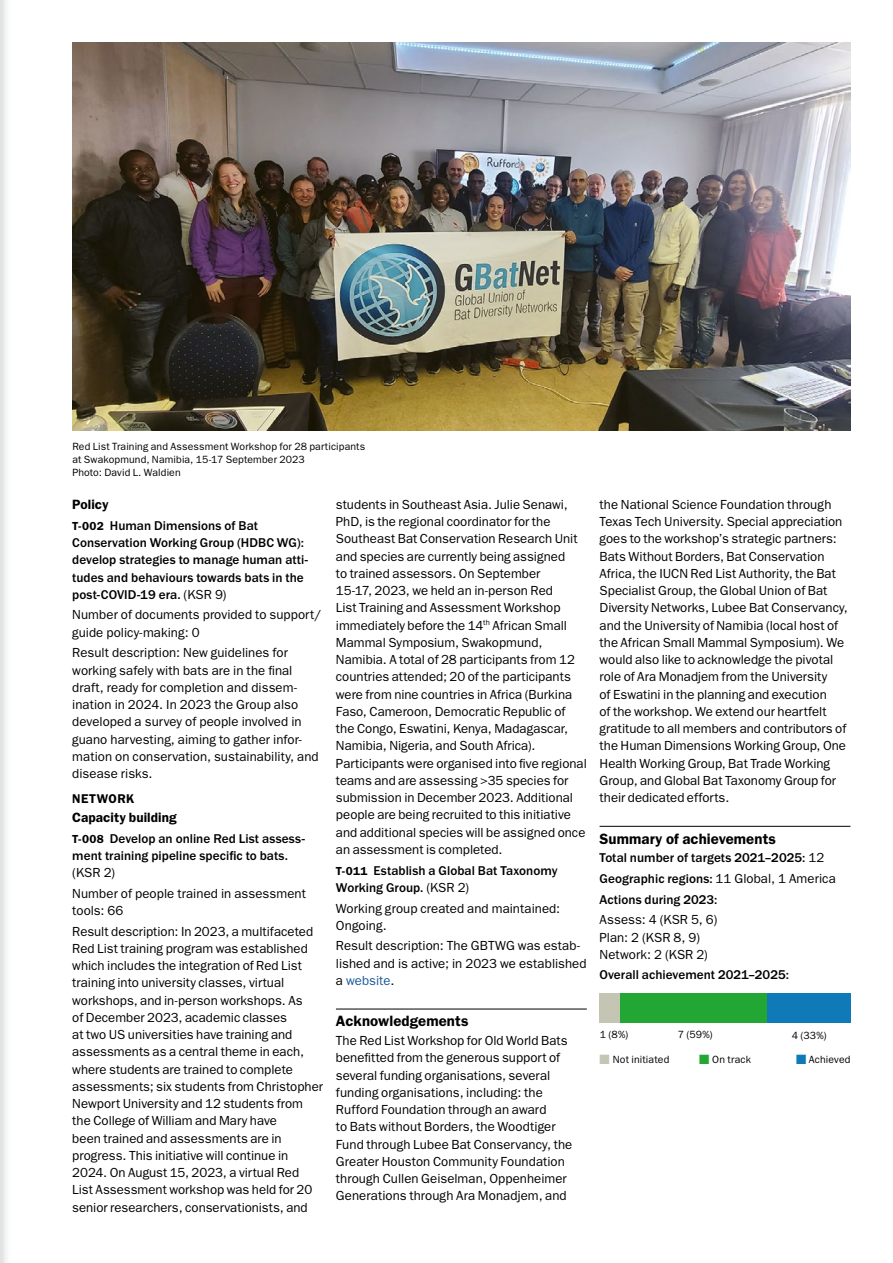
<style>
.page{position:relative;width:893px;height:1263px;background:#fff}
.page>*{position:absolute;margin:0;border:0;box-sizing:border-box;transform-origin:0 0}
.t1{font:600 15px "ITC Franklin Gothic Std";letter-spacing:.005em;color:#000}
.t2{font:600 13.5px "ITC Franklin Gothic Std";letter-spacing:.005em;color:#000}
.t3{font:13.2px/17.2px "ITC Franklin Gothic Std";color:#000}
.t4{font:500 13.2px/17.2px "ITC Franklin Gothic Std";letter-spacing:.005em;color:#000}
.t5{font:600 12.75px "ITC Franklin Gothic Std";letter-spacing:.035em;color:#000}
.t6{font:10.5px/12.8px "ITC Franklin Gothic Std";letter-spacing:.01em;color:#000}
.s1{font-weight:600;font-size:11.7px}
.s2{font-weight:400}
.s3{color:#1b5899}
.s4{color:#c5c5b3}
.s5{color:#23a734}
.s6{color:#1079b8}
</style>
<div class="page">
<svg style="left:0;top:0;width:6px;height:1263px"></svg>
<hr style="left:336px;top:1009px;width:251px;height:1px;background:#000">
<hr style="left:600px;top:826px;width:250px;height:1px;background:#000">
<img style="left:72px;top:43px;width:778px;height:387px">
<div style="left:600px;top:993px;width:72px;height:30px;background:#c5c5b3"></div>
<div style="left:751px;top:993px;width:99px;height:30px;background:#1079b8"></div>
<div style="left:621px;top:993px;width:146px;height:30px;background:#23a734"></div>
<p class="t6" style="left:72px;top:440px;width:294px">Red List Training and Assessment Workshop for 28 participants at Swakopmund, Namibia, 15-17 September 2023<br>Photo: David L. Waldien</p>
<p class="t2" style="left:72px;top:496px;width:38px">Policy</p>
<p class="t4" style="left:72px;top:517px;width:237px"><span class="s1">T-002</span> Human Dimensions of Bat Conservation Working Group (HDBC WG): develop strategies to manage human atti&shy;tudes and behaviours towards bats in the post-COVID-19 era. <span class="s2">(KSR 9)</span></p>
<p class="t3" style="left:72px;top:606px;width:251px">Number of documents provided to support/ guide policy-making: 0</p>
<p class="t3" style="left:72px;top:644px;width:248px">Result description: New guidelines for working safely with bats are in the final draft, ready for completion and dissem&shy;ination in 2024. In 2023 the Group also developed a survey of people involved in guano harvesting, aiming to gather infor&shy;mation on conservation, sustainability, and disease risks.</p>
<p class="t5" style="left:72px;top:791px;width:64px">NETWORK</p>
<p class="t2" style="left:72px;top:809px;width:106px">Capacity building</p>
<p class="t4" style="left:72px;top:830px;width:234px"><span class="s1">T-008</span> Develop an online Red List assess&shy;ment training pipeline specific to bats.</p>
<p class="t3" style="left:72px;top:862px;width:235px;line-height:20.7px">(KSR 2)<br>Number of people trained in assessment</p>
<p class="t3" style="left:72px;top:900px;width:242px;line-height:20.7px">tools: 66<br>Result description: In 2023, a multifaceted</p>
<p class="t3" style="left:72px;top:940px;width:252px">Red List training program was established which includes the integration of Red List training into university classes, virtual workshops, and in-person workshops. As<br>of December 2023, academic classes<br>at two US universities have training and assessments as a central theme in each, where students are trained to complete assessments; six students from Christopher Newport University and 12 students from the College of William and Mary have<br>been trained and assessments are in progress. This initiative will continue in 2024. On August 15, 2023, a virtual Red List Assessment workshop was held for 20 senior researchers, conservationists, and</p>
<p class="t3" style="left:336px;top:496px;width:252px">students in Southeast Asia. Julie Senawi, PhD, is the regional coordinator for the Southeast Bat Conservation Research Unit and species are currently being assigned<br>to trained assessors. On September<br>15-17, 2023, we held an in-person Red<br>List Training and Assessment Workshop immediately before the 14<sup>th</sup> African Small Mammal Symposium, Swakopmund, Namibia. A total of 28 participants from 12 countries attended; 20 of the participants were from nine countries in Africa (Burkina Faso, Cameroon, Democratic Republic of the Congo, Eswatini, Kenya, Madagascar, Namibia, Nigeria, and South Africa).<br>Participants were organised into five regional teams and are assessing &gt;35 species for submission in December 2023. Additional people are being recruited to this initiative and additional species will be assigned once an assessment is completed.</p>
<p class="t4" style="left:336px;top:862px;width:223px"><span class="s1">T-011</span> Establish a Global Bat Taxonomy<br>Working Group. <span class="s2">(KSR 2)</span></p>
<p class="t3" style="left:336px;top:899px;width:226px">Working group created and maintained:<br>Ongoing.</p>
<p class="t3" style="left:336px;top:937px;width:252px">Result description: The GBTWG was estab&shy;lished and is active; in 2023 we established a <span class="s3">website</span>.</p>
<p class="t1" style="left:336px;top:1012px;width:134px">Acknowledgements</p>
<p class="t3" style="left:336px;top:1032px;width:238px">The Red List Workshop for Old World Bats benefitted from the generous support of several funding organisations, several funding organisations, including: the Rufford Foundation through an award<br>to Bats without Borders, the Woodtiger Fund through Lubee Bat Conservancy, the Greater Houston Community Foundation through Cullen Geiselman, Oppenheimer Generations through Ara Monadjem, and</p>
<p class="t3" style="left:600px;top:496px;width:250px">the National Science Foundation through Texas Tech University. Special appreciation goes to the workshop’s strategic partners:<br>Bats Without Borders, Bat Conservation Africa, the IUCN Red List Authority, the Bat Specialist Group, the Global Union of Bat Diversity Networks, Lubee Bat Conservancy, and the University of Namibia (local host of the African Small Mammal Symposium). We would also like to acknowledge the pivotal role of Ara Monadjem from the University<br>of Eswatini in the planning and execution<br>of the workshop. We extend our heartfelt gratitude to all members and contributors of the Human Dimensions Working Group, One Health Working Group, Bat Trade Working Group, and Global Bat Taxonomy Group for their dedicated efforts.</p>
<p class="t1" style="left:600px;top:829px;width:178px">Summary of achievements</p>
<p class="t4" style="left:600px;top:848px;width:238px;line-height:20.7px">Total number of targets 2021–2025: <span class="s2">12<br></span>Geographic regions: <span class="s2">11 Global, 1 America<br></span>Actions during 2023:</p>
<p class="t3" style="left:600px;top:911px;width:119px">Assess: 4 (KSR 5, 6)<br>Plan: 2 (KSR 8, 9)<br>Network: 2 (KSR 2)</p>
<p class="t4" style="left:600px;top:966px;width:191px">Overall achievement 2021–2025:</p>
<p class="t6" style="left:600px;top:1028px;width:30px">1 (8%)</p>
<p class="t6" style="left:678px;top:1028px;width:37px">7 (59%)</p>
<p class="t6" style="left:792px;top:1029px;width:37px">4 (33%)</p>
<p class="t6" style="left:600px;top:1053px;width:71px"><span class="s4">■</span> Not initiated</p>
<p class="t6" style="left:699px;top:1053px;width:53px"><span class="s5">■</span> On track</p>
<p class="t6" style="left:796px;top:1053px;width:56px"><span class="s6">■</span> Achieved</p>
</div>
